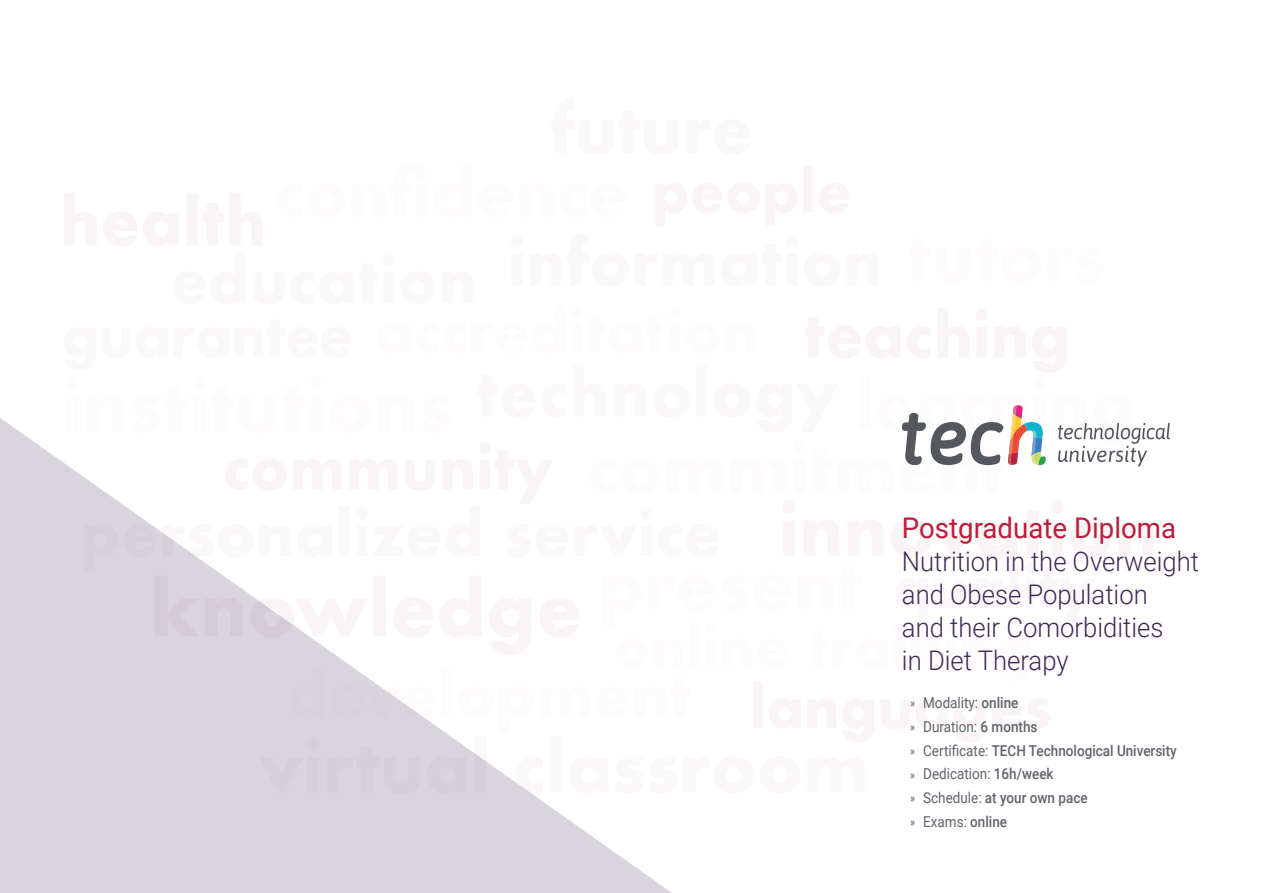
<style>
.page{position:relative;width:1263px;height:893px;background:#fff}
.page>*{position:absolute;margin:0;border:0;box-sizing:border-box;transform-origin:0 0}
.t1{font:28.5px "Roboto";color:#ba1e3c}
.t2{font:300 27px/33px "Roboto";color:#3d2b56;scale:.95 1}
.t3{font:500 15px/23.7px "Roboto";color:#61646a;scale:.9 1}
.s1{font-family:"Myriad Pro";font-weight:400;font-size:12px;color:#3d2b56}
.s2{font-weight:400}
</style>
<div class="page">
<svg style="left:0;top:418px;width:672px;height:475px;background:#dbd8e0"></svg>
<svg style="left:64px;top:405px;width:1106px;height:389px"></svg>
<h1 class="t1" style="left:902px;top:508px;width:276px">Postgraduate Diploma</h1>
<h2 class="t2" style="left:902px;top:544px;width:314px">Nutrition in the Overweight and Obese Population<br>and their Comorbidities<br>in Diet Therapy</h2>
<p class="t3" style="left:910px;top:690px;width:297px"><span class="s1">»</span> <span class="s2">Modality:</span> online<br><span class="s1">»</span> <span class="s2">Duration:</span> 6 months<br><span class="s1">»</span> <span class="s2">Certificate:</span> TECH Technological University <span class="s1">»</span> <span class="s2">Dedication:</span> 16h/week<br><span class="s1">»</span> <span class="s2">Schedule:</span> at your own pace<br><span class="s1">»</span> <span class="s2">Exams:</span> online</p>
</div>
